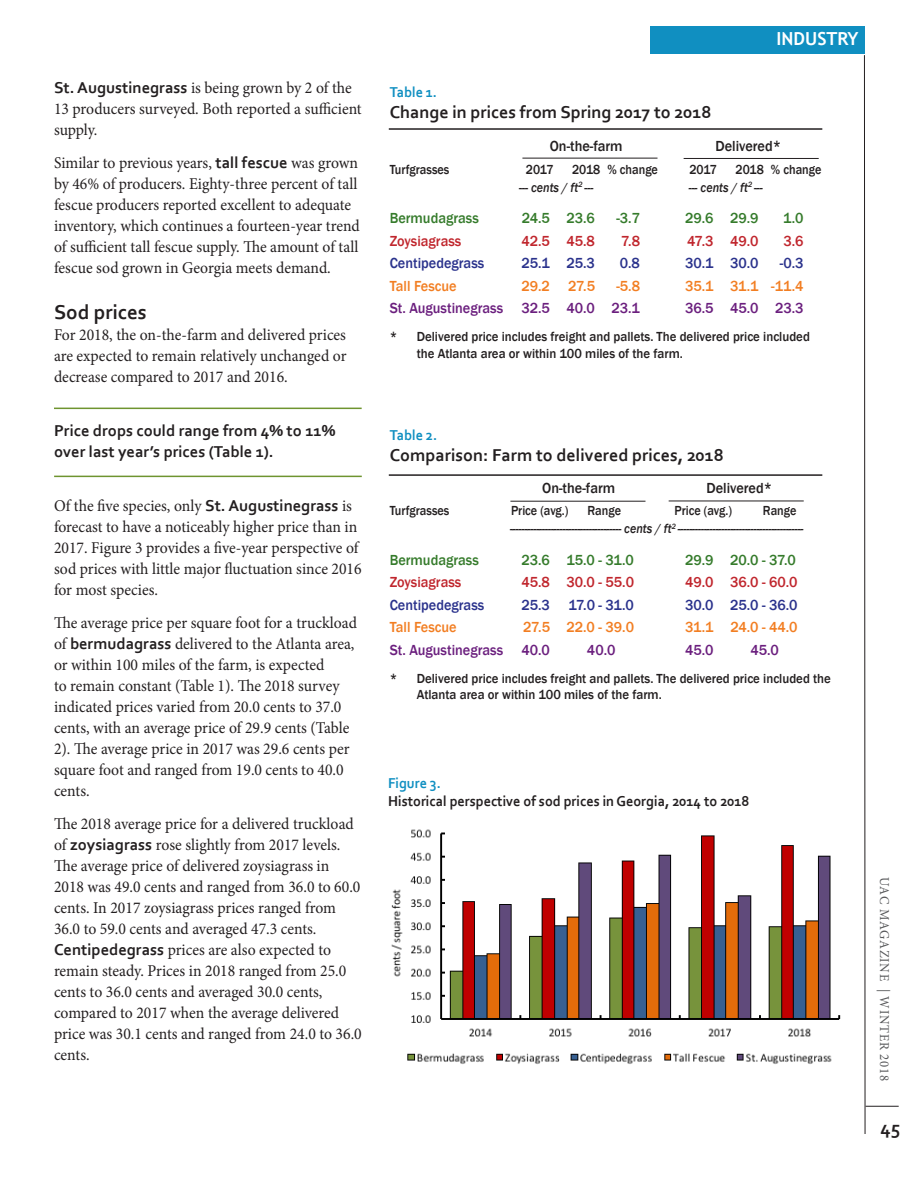
<style>
.page{position:relative;width:918px;height:1188px;background:#fff}
.page>*{position:absolute;margin:0;border:0;box-sizing:border-box;transform-origin:0 0}
.t1{font:700 21px "Corbel";color:#231f20}
.t2{font:700 19.5px "Corbel";color:#231f20}
.t3{font:700 18px "Corbel";color:#231f20}
.t4{font:700 18px "Trebuchet MS";color:#fff}
.t5{font:16.5px/21px "Minion Pro";color:#231f20;scale:.95 1}
.t6{font:700 16.5px/21px "Corbel";color:#231f20}
.t7{font:500 15px "Franklin Gothic";color:#2a328c;scale:.95 1}
.t8{font:500 15px "Franklin Gothic";color:#6b1f7e;scale:.95 1}
.t9{font:500 15px "Franklin Gothic";color:#357b2b;scale:.95 1}
.t10{font:500 15px "Franklin Gothic";color:#f27e22;scale:.95 1}
.t11{font:500 15px "Franklin Gothic";color:#c0262d;scale:.95 1}
.t12{font:700 15px "Corbel";color:#231f20;scale:.95 1}
.t13{font:500 15px "Franklin Gothic";color:#231f20;scale:.95 1}
.t14{font:700 15px "Corbel";color:#108fc1;scale:.95 1}
.t15{font:500 13.5px/16.2px "Franklin Gothic";color:#231f20;scale:.95 1}
.t16{font:italic 500 13.5px "Franklin Gothic";color:#231f20;scale:.9 1}
.t17{font:500 13.5px "Franklin Gothic";color:#231f20;scale:.9 1}
.t18{font:13.5px "Minion Pro";letter-spacing:.06em;color:#57585a;scale:.95 1}
.s1{font-family:"Corbel";font-weight:700}
.s2{font-style:normal}
</style>
<div class="page">
<hr style="left:866px;top:1106px;width:33px;height:1px;background:#231f20">
<svg style="left:864px;top:55px;width:2px;height:1079px;background:#908e8e"></svg>
<div style="left:650px;top:26px;width:214px;height:28px;background:#108fc1"></div>
<hr style="left:389px;top:128px;width:433px;height:2px;background:#231f20">
<hr style="left:522px;top:158px;width:136px;height:1px;background:#231f20">
<hr style="left:684px;top:158px;width:135px;height:1px;background:#231f20">
<hr style="left:669px;top:501px;width:135px;height:1px;background:#231f20">
<hr style="left:389px;top:474px;width:433px;height:2px;background:#231f20">
<hr style="left:510px;top:501px;width:136px;height:1px;background:#231f20">
<img style="left:391px;top:829px;width:450px;height:235px">
<hr style="left:54px;top:408px;width:308px;height:1px;background:#6e942f">
<hr style="left:54px;top:476px;width:308px;height:1px;background:#6e942f">
<p class="t5" style="left:54px;top:78px;width:325px"><span class="s1">St. Augustinegrass</span> is being grown by 2 of the<br>13 producers surveyed. Both reported a sufficient supply.</p>
<p class="t5" style="left:54px;top:153px;width:323px">Similar to previous years, <span class="s1">tall fescue</span> was grown by 46% of producers. Eighty-three percent of tall fescue producers reported excellent to adequate inventory, which continues a fourteen-year trend of sufficient tall fescue supply. The amount of tall fescue sod grown in Georgia meets demand.</p>
<p class="t1" style="left:54px;top:300px;width:94px">Sod prices</p>
<p class="t5" style="left:54px;top:325px;width:309px;text-align:justify">For 2018, the on-the-farm and delivered prices are expected to remain relatively unchanged or decrease compared to 2017 and 2016.</p>
<p class="t6" style="left:54px;top:420px;width:283px">Price drops could range from 4% to 11% over last year’s prices (Table 1).</p>
<p class="t5" style="left:54px;top:496px;width:325px">Of the five species, only <span class="s1">St. Augustinegrass</span> is forecast to have a noticeably higher price than in 2017. Figure 3 provides a five-year perspective of sod prices with little major fluctuation since 2016 for most species.</p>
<p class="t5" style="left:54px;top:613px;width:321px">The average price per square foot for a truckload of <span class="s1">bermudagrass</span> delivered to the Atlanta area, or within 100 miles of the farm, is expected<br>to remain constant (Table 1). The 2018 survey indicated prices varied from 20.0 cents to 37.0 cents, with an average price of 29.9 cents (Table 2). The average price in 2017 was 29.6 cents per square foot and ranged from 19.0 cents to 40.0 cents.</p>
<p class="t5" style="left:54px;top:814px;width:324px">The 2018 average price for a delivered truckload of <span class="s1">zoysiagrass</span> rose slightly from 2017 levels.<br>The average price of delivered zoysiagrass in 2018 was 49.0 cents and ranged from 36.0 to 60.0 cents. In 2017 zoysiagrass prices ranged from 36.0 to 59.0 cents and averaged 47.3 cents.</p>
<p class="t5" style="left:54px;top:940px;width:326px"><span class="s1">Centipedegrass</span> prices are also expected to remain steady. Prices in 2018 ranged from 25.0 cents to 36.0 cents and averaged 30.0 cents, compared to 2017 when the average delivered price was 30.1 cents and ranged from 24.0 to 36.0 cents.</p>
<p class="t4" style="left:777px;top:28px;width:83px">INDUSTRY</p>
<p class="t14" style="left:390px;top:82px;width:51px">Table 1.</p>
<p class="t3" style="left:390px;top:101px;width:323px">Change in prices from Spring 2017 to 2018</p>
<p class="t13" style="left:550px;top:137px;width:78px">On-the-farm</p>
<p class="t13" style="left:715px;top:137px;width:71px">Delivered*</p>
<p class="t17" style="left:390px;top:161px;width:68px">Turfgrasses</p>
<p class="t17" style="left:526px;top:161px;width:32px">2017</p>
<p class="t17" style="left:572px;top:161px;width:97px">2018 % change</p>
<p class="t17" style="left:690px;top:161px;width:32px">2017</p>
<p class="t17" style="left:736px;top:161px;width:97px">2018 % change</p>
<p class="t16" style="left:519px;top:179px;width:84px"><span class="s2">---</span> cents / ft<sup>2</sup> ---</p>
<p class="t16" style="left:689px;top:179px;width:84px">--- cents / ft<sup>2</sup> ---</p>
<p class="t9" style="left:390px;top:209px;width:95px">Bermudagrass</p>
<p class="t9" style="left:522px;top:209px;width:78px">24.5 23.6</p>
<p class="t9" style="left:616px;top:209px;width:26px">-3.7</p>
<p class="t9" style="left:685px;top:209px;width:79px">29.6 29.9</p>
<p class="t9" style="left:783px;top:209px;width:23px">1.0</p>
<p class="t11" style="left:390px;top:231px;width:77px">Zoysiagrass</p>
<p class="t11" style="left:522px;top:231px;width:79px">42.5 45.8</p>
<p class="t11" style="left:621px;top:231px;width:21px">7.8</p>
<p class="t11" style="left:687px;top:231px;width:77px">47.3 49.0</p>
<p class="t11" style="left:783px;top:231px;width:23px">3.6</p>
<p class="t7" style="left:390px;top:254px;width:101px">Centipedegrass</p>
<p class="t7" style="left:522px;top:254px;width:79px">25.1 25.3</p>
<p class="t7" style="left:620px;top:254px;width:23px">0.8</p>
<p class="t7" style="left:685px;top:254px;width:79px">30.1 30.0</p>
<p class="t7" style="left:780px;top:254px;width:26px">-0.3</p>
<p class="t10" style="left:390px;top:276px;width:72px">Tall Fescue</p>
<p class="t10" style="left:522px;top:276px;width:79px">29.2 27.5</p>
<p class="t10" style="left:616px;top:276px;width:26px">-5.8</p>
<p class="t10" style="left:685px;top:276px;width:126px">35.1 31.1 -11.4</p>
<p class="t8" style="left:390px;top:299px;width:265px">St. Augustinegrass 32.5 40.0 23.1</p>
<p class="t8" style="left:685px;top:299px;width:126px">36.5 45.0 23.3</p>
<p class="t15" style="left:417px;top:329px;width:415px;text-indent:-27px">* Delivered price includes freight and pallets. The delivered price included the Atlanta area or within 100 miles of the farm.</p>
<p class="t14" style="left:390px;top:425px;width:51px">Table 2.</p>
<p class="t3" style="left:390px;top:444px;width:336px">Comparison: Farm to delivered prices, 2018</p>
<p class="t13" style="left:542px;top:479px;width:78px">On-the-farm</p>
<p class="t13" style="left:706px;top:479px;width:71px">Delivered*</p>
<p class="t17" style="left:390px;top:502px;width:68px">Turfgrasses</p>
<p class="t17" style="left:511px;top:502px;width:65px">Price (avg.)</p>
<p class="t17" style="left:587px;top:502px;width:39px">Range</p>
<p class="t17" style="left:675px;top:502px;width:65px">Price (avg.)</p>
<p class="t17" style="left:763px;top:502px;width:39px">Range</p>
<p class="t16" style="left:510px;top:520px;width:328px"><span class="s2">--------------------------------------</span> cents / ft<sup>2</sup> -------------------------------------------</p>
<p class="t9" style="left:390px;top:551px;width:95px">Bermudagrass</p>
<p class="t9" style="left:522px;top:551px;width:120px">23.6 15.0 - 31.0</p>
<p class="t9" style="left:685px;top:551px;width:118px">29.9 20.0 - 37.0</p>
<p class="t11" style="left:390px;top:573px;width:77px">Zoysiagrass</p>
<p class="t11" style="left:522px;top:573px;width:120px">45.8 30.0 - 55.0</p>
<p class="t11" style="left:685px;top:573px;width:120px">49.0 36.0 - 60.0</p>
<p class="t7" style="left:390px;top:596px;width:101px">Centipedegrass</p>
<p class="t7" style="left:522px;top:596px;width:120px">25.3 17.0 - 31.0</p>
<p class="t7" style="left:685px;top:596px;width:120px">30.0 25.0 - 36.0</p>
<p class="t10" style="left:390px;top:618px;width:72px">Tall Fescue</p>
<p class="t10" style="left:523px;top:618px;width:118px">27.5 22.0 - 39.0</p>
<p class="t10" style="left:685px;top:618px;width:120px">31.1 24.0 - 44.0</p>
<p class="t8" style="left:390px;top:641px;width:170px">St. Augustinegrass 40.0</p>
<p class="t8" style="left:587px;top:641px;width:31px">40.0</p>
<p class="t8" style="left:685px;top:641px;width:31px">45.0</p>
<p class="t8" style="left:750px;top:641px;width:31px">45.0</p>
<p class="t15" style="left:417px;top:671px;width:438px;text-indent:-27px">* Delivered price includes freight and pallets. The delivered price included the<br>Atlanta area or within 100 miles of the farm.</p>
<p class="t14" style="left:388px;top:773px;width:57px">Figure 3.</p>
<p class="t12" style="left:388px;top:791px;width:382px">Historical perspective of sod prices in Georgia, 2014 to 2018</p>
<p class="t18" style="left:893px;top:877px;width:216px;rotate:90deg">UAC MAGAZINE | WINTER 2018</p>
<p class="t2" style="left:881px;top:1115px;width:21px">45</p>
</div>
